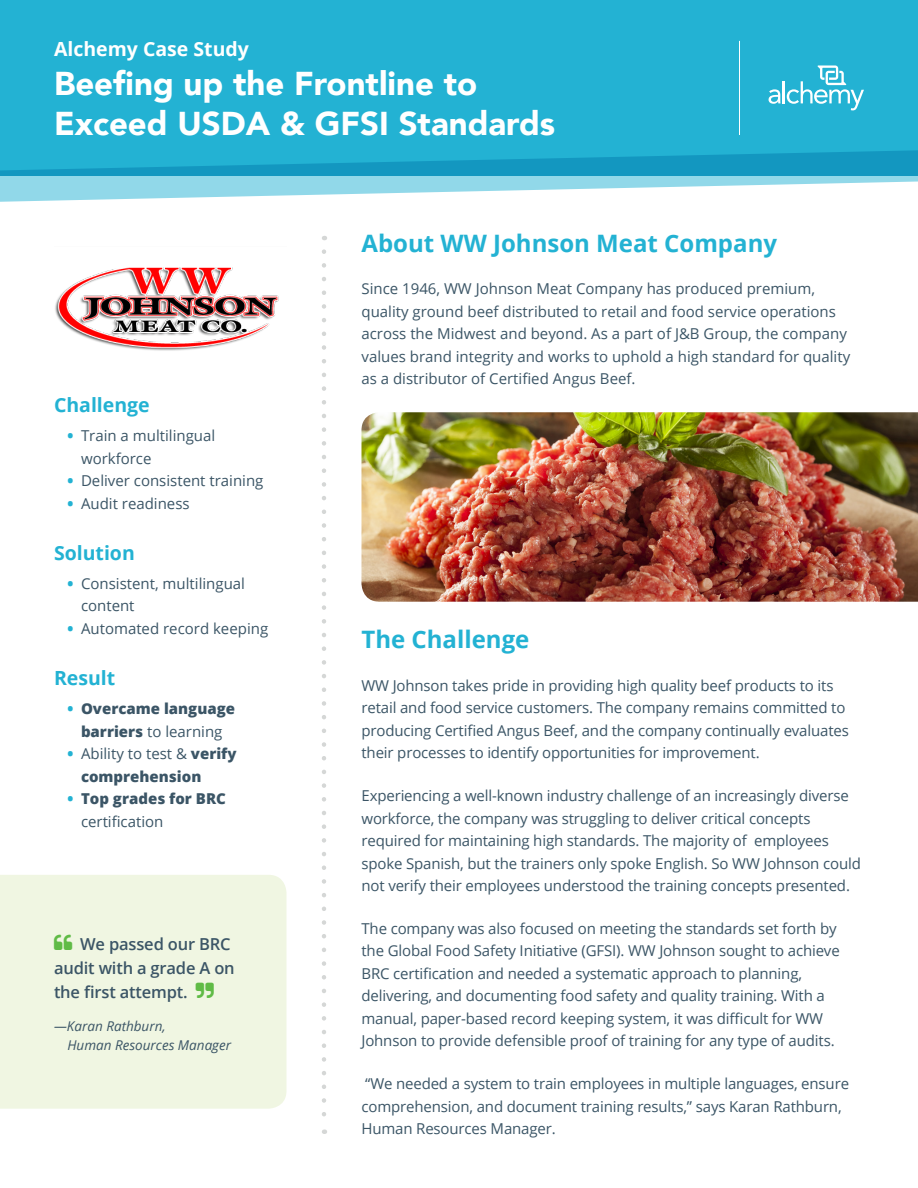
<style>
.page{position:relative;width:918px;height:1188px;background:#fff}
.page>*{position:absolute;margin:0;border:0;box-sizing:border-box;transform-origin:0 0}
.t1{font:900 33px/39.6px "Avenir";color:#fff}
.t2{font:700 24px "Open Sans";color:#23b2d3}
.t3{font:700 19.5px "Open Sans";color:#23b2d3}
.H1_Preheader_Subhead{font:700 19.5px "Open Sans";color:#fff}
.t4{font:600 16.5px/24px "Open Sans";letter-spacing:-.01em;color:#3b5566}
.Body{font:15px/22.5px "Open Sans";letter-spacing:-.01em;color:#3b5566}
.t5{font:800 15px/22.5px "Open Sans";color:#3b5566}
.Quote_Name_TItle{font:italic 13.5px/19.5px "Open Sans";color:#3b5566}
.s1{font-weight:800;color:#23b2d3}
.s2{color:#23b2d3}
.s3{font-weight:400}
</style>
<div class="page">
<svg style="left:0;top:176px;width:918px;height:26px;fill:#91d8e9"></svg>
<div style="left:0;top:0;width:918px;height:176px;background:#23b2d3"></div>
<img style="left:361px;top:412px;width:557px;height:190px">
<div style="left:0;top:875px;width:287px;height:234px;background:#f0f6e2"></div>
<svg style="left:322px;top:252px;width:4px;height:882px"></svg>
<svg style="left:769px;top:89px;width:12px;height:15px"></svg>
<hr style="left:783px;top:81px;width:2px;height:22px;background:#fff">
<svg style="left:787px;top:65px;width:77px;height:45px"></svg>
<hr style="left:739px;top:41px;width:1px;height:94px;background:#fff">
<img style="left:55px;top:267px;width:224px;height:84px">
<svg style="left:54px;top:934px;width:18px;height:16px"></svg>
<svg style="left:196px;top:982px;width:18px;height:16px"></svg>
<p class="H1_Preheader_Subhead" style="left:54px;top:35px;width:197px">Alchemy Case Study</p>
<h1 class="t1" style="left:54px;top:63px;width:503px">Beefing up the Frontline to<br>Exceed USDA &amp; GFSI Standards</h1>
<h3 class="t3" style="left:54px;top:391px;width:97px">Challenge</h3>
<p class="Body" style="left:81px;top:424px;width:136px;text-indent:-14px"><span class="s1">•</span> Train a multilingual workforce</p>
<p class="Body" style="left:68px;top:469px;width:198px"><span class="s1">•</span> Deliver consistent training</p>
<p class="Body" style="left:68px;top:492px;width:124px"><span class="s1">•</span> Audit readiness</p>
<h3 class="t3" style="left:54px;top:539px;width:82px">Solution</h3>
<p class="Body" style="left:81px;top:572px;width:166px;text-indent:-14px"><span class="s1">•</span> Consistent, multilingual content</p>
<p class="Body" style="left:68px;top:617px;width:202px"><span class="s1">•</span> Automated record keeping</p>
<h3 class="t3" style="left:54px;top:664px;width:63px">Result</h3>
<p class="t5" style="left:68px;top:697px;width:169px;text-align:center"><span class="s2">•</span> Overcame language barriers <span class="s3">to learning</span></p>
<p class="t5" style="left:81px;top:742px;width:157px;text-indent:-14px"><span class="s2">•</span> <span class="s3">Ability to test &amp;</span> verify comprehension</p>
<p class="t5" style="left:81px;top:787px;width:146px;text-indent:-14px"><span class="s2">•</span> Top grades for BRC <span class="s3">certification</span></p>
<p class="t4" style="left:54px;top:932px;width:182px;text-indent:26px">We passed our BRC audit with a grade A on the first attempt.</p>
<p class="Quote_Name_TItle" style="left:68px;top:1016px;width:165px;text-indent:-14px">—Karan Rathburn,<br>Human Resources Manager</p>
<h2 class="t2" style="left:361px;top:226px;width:417px">About WW Johnson Meat Company</h2>
<p class="Body" style="left:361px;top:277px;width:490px">Since 1946, WW Johnson Meat Company has produced premium, quality ground beef distributed to retail and food service operations across the Midwest and beyond. As a part of J&amp;B Group, the company values brand integrity and works to uphold a high standard for quality as a distributor of Certified Angus Beef.</p>
<h2 class="t2" style="left:361px;top:622px;width:169px">The Challenge</h2>
<p class="Body" style="left:361px;top:674px;width:489px">WW Johnson takes pride in providing high quality beef products to its retail and food service customers. The company remains committed to producing Certified Angus Beef, and the company continually evaluates their processes to identify opportunities for improvement.</p>
<p class="Body" style="left:361px;top:784px;width:501px">Experiencing a well-known industry challenge of an increasingly diverse workforce, the company was struggling to deliver critical concepts required for maintaining high standards. The majority of employees spoke Spanish, but the trainers only spoke English. So WW Johnson could not verify their employees understood the training concepts presented.</p>
<p class="Body" style="left:361px;top:917px;width:480px">The company was also focused on meeting the standards set forth by the Global Food Safety Initiative (GFSI). WW Johnson sought to achieve BRC certification and needed a systematic approach to planning, delivering, and documenting food safety and quality training. With a manual, paper-based record keeping system, it was difficult for WW Johnson to provide defensible proof of training for any type of audits.</p>
<p class="Body" style="left:361px;top:1072px;width:489px">“We needed a system to train employees in multiple languages, ensure comprehension, and document training results,” says Karan Rathburn,<br>Human Resources Manager.</p>
</div>
